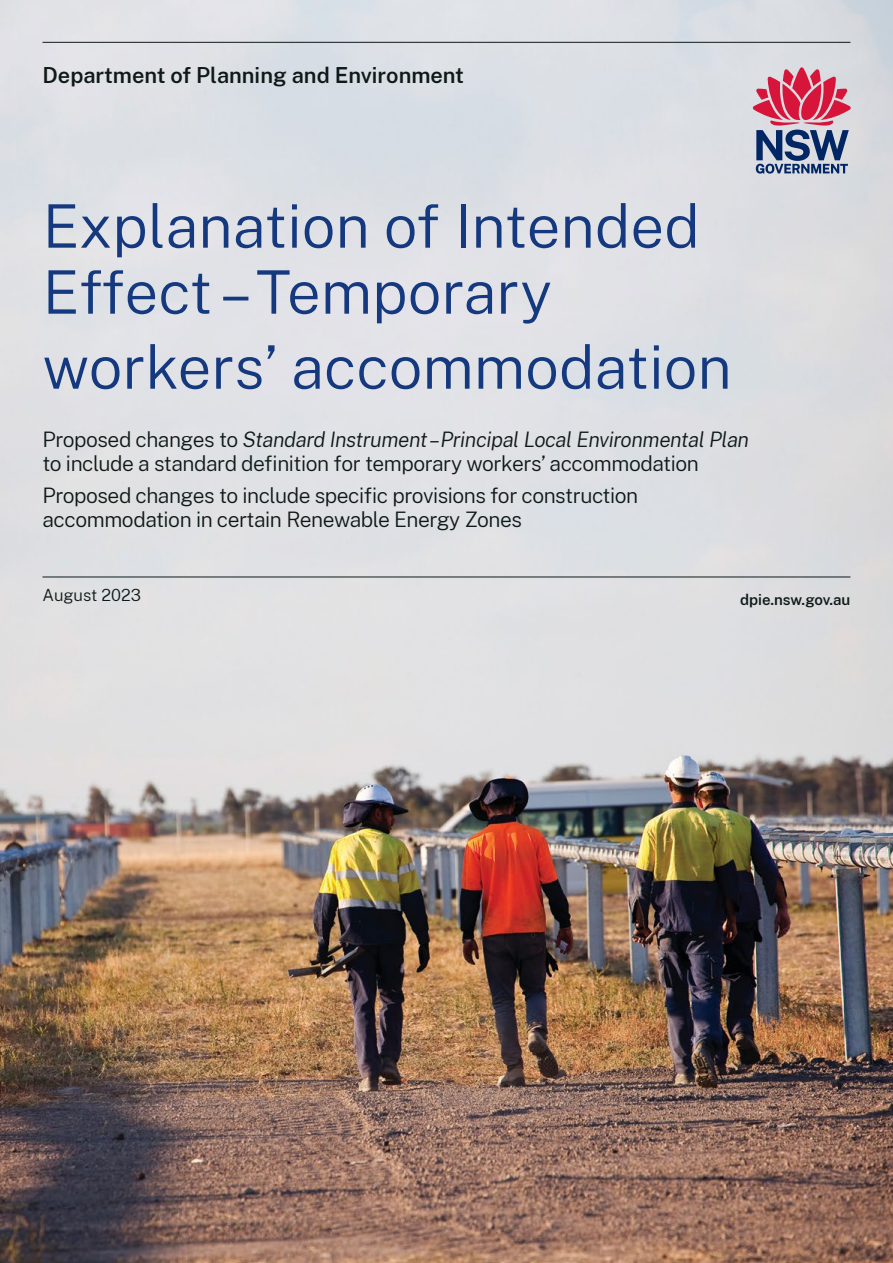
<style>
.page{position:relative;width:893px;height:1263px;background:#fff}
.page>*{position:absolute;margin:0;border:0;box-sizing:border-box;transform-origin:0 0}
.Document_Title{font:300 60px/66px "Public Sans";color:#15397f}
.Descriptor{font:600 21.75px "Public Sans";color:#0f1a18}
.Sub-title{font:300 21px/24px "Public Sans";letter-spacing:-.02em;color:#0f1a18}
.Sub-title-2{font:300 16.5px "Public Sans";color:#0f1a18}
.Contents_option_3{font:600 15px "Public Sans";letter-spacing:-.005em;color:#0f1a18}
.s1{font-style:italic}
</style>
<div class="page">
<img style="left:0;top:0;width:893px;height:1263px">
<hr style="left:43px;top:42px;width:807px;height:1px;background:#0f1a18">
<hr style="left:43px;top:577px;width:807px;height:1px;background:#0f1a18">
<svg style="left:753px;top:67px;width:98px;height:107px;background:#af8099"></svg>
<p class="Descriptor" style="left:43px;top:60px;width:423px">Department of Planning and Environment</p>
<p class="Document_Title" style="left:43px;top:190px;width:659px">Explanation of Intended<br>Effect – Temporary</p>
<p class="Document_Title" style="left:43px;top:331px;width:691px">workers’ accommodation</p>
<p class="Sub-title" style="left:43px;top:426px;width:708px">Proposed changes to <span class="s1">Standard Instrument –Principal Local Environmental Plan </span>to include a standard definition for temporary workers’ accommodation</p>
<p class="Sub-title" style="left:43px;top:483px;width:597px">Proposed changes to include specific provisions for construction accommodation in certain Renewable Energy Zones</p>
<p class="Sub-title-2" style="left:43px;top:583px;width:100px">August 2023</p>
<p class="Contents_option_3" style="left:740px;top:588px;width:112px">dpie.nsw.gov.au</p>
</div>
